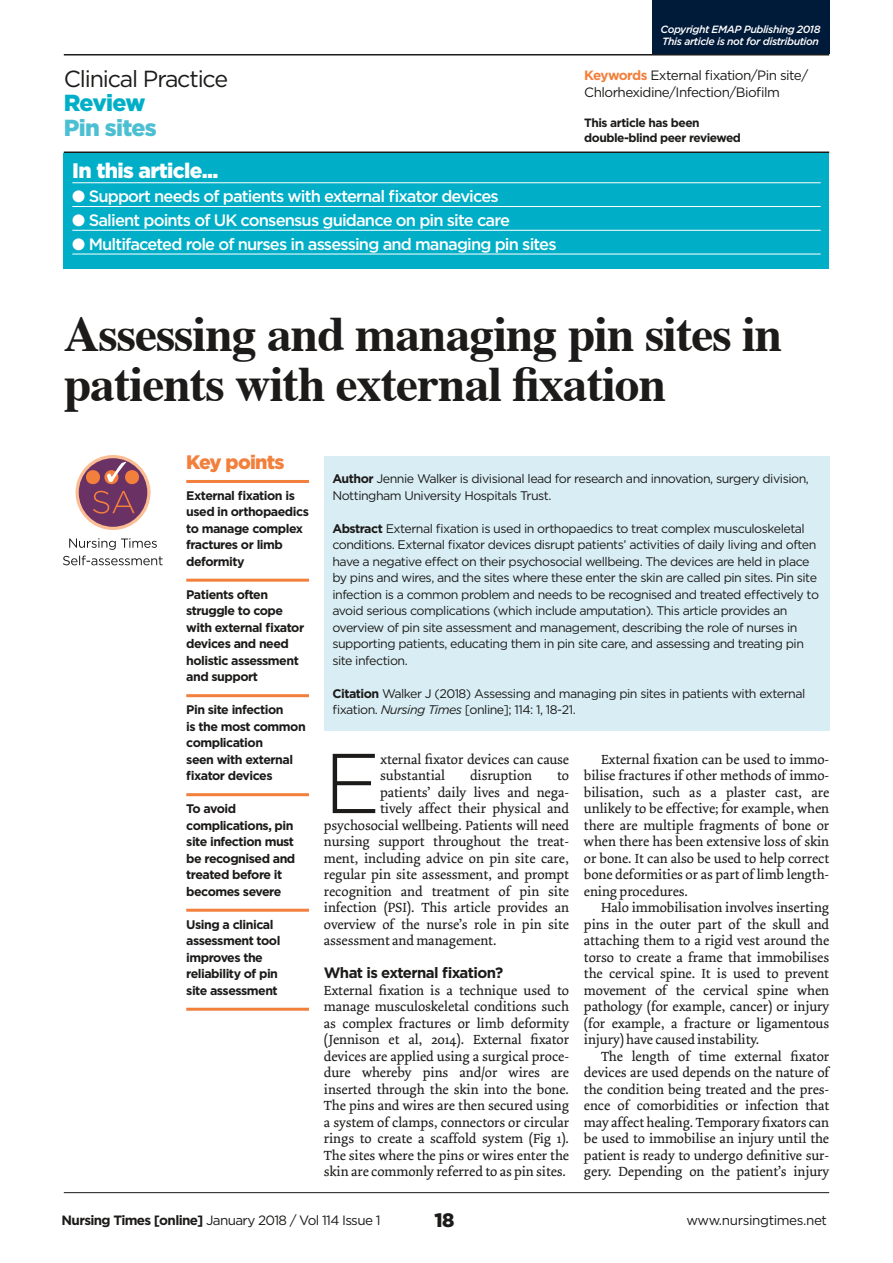
<style>
.page{position:relative;width:893px;height:1263px;background:#fff}
.page>*{position:absolute;margin:0;border:0;box-sizing:border-box;transform-origin:0 0}
.t1{font:300 84.6px "Gotham";color:#1c1b1a}
.t2{font:700 49.5px/49.5px "Times";letter-spacing:-.02em;color:#1c1b1a}
.t3{font:23.25px "Gotham";letter-spacing:-.05em;color:#1c1b1a}
.t4{font:900 23.25px "Gotham";letter-spacing:-.03em;color:#4dbfd2}
.t5{font:900 23.25px "Gotham";letter-spacing:-.04em;color:#00afc7}
.t6{font:900 21px "Gotham";letter-spacing:-.03em;color:#fff}
.t7{font:900 19.5px "Gotham";letter-spacing:-.04em;color:#f2803c}
.t8{font:900 19.5px "Gotham";color:#1c1b1a}
.t9{font:500 16.5px "Gotham";letter-spacing:-.05em;color:#fff}
.t10{font:700 15px "Gotham";letter-spacing:-.04em;color:#1c1b1a}
.t11{font:13.95px/16.5px "Dolly";letter-spacing:-.005em;color:#1c1b1a;text-align:justify}
.t12{font:13.5px/16.5px "Gotham";letter-spacing:-.04em;color:#1c1b1a}
.t13{font:12.45px/16.5px "Gotham";letter-spacing:-.04em;color:#1c1b1a}
.t14{font:700 12.45px/16.5px "Gotham";letter-spacing:-.04em;color:#1c1b1a}
.t15{font:700 12px/14.2px "Gotham";letter-spacing:-.04em;color:#1c1b1a}
.t16{font:italic 500 10.5px/12.8px "Gotham";letter-spacing:-.04em;color:#fff}
.s1{font-weight:700;color:#f2803c}
.s2{font-weight:700}
.s3{font-style:italic}
</style>
<div class="page">
<div style="left:652px;top:0;width:177px;height:54px;background:#001a39"></div>
<hr style="left:64px;top:152px;width:765px;height:1px;background:#1c1b1a">
<hr style="left:64px;top:54px;width:765px;height:2px;background:#1c1b1a">
<hr style="left:64px;top:1192px;width:765px;height:1px;background:#1c1b1a">
<hr style="left:186px;top:480px;width:123px;height:3px;background:#f2803c">
<hr style="left:186px;top:579px;width:123px;height:3px;background:#f2803c">
<hr style="left:186px;top:694px;width:123px;height:3px;background:#f2803c">
<hr style="left:186px;top:793px;width:123px;height:3px;background:#f2803c">
<hr style="left:186px;top:909px;width:123px;height:3px;background:#f2803c">
<hr style="left:186px;top:1008px;width:123px;height:3px;background:#f2803c">
<div style="left:324px;top:456px;width:505px;height:274px;background:#d9eef4"></div>
<div style="left:64px;top:153px;width:765px;height:115px;background:#00afc7"></div>
<hr style="left:72px;top:182px;width:749px;height:1px;background:#fff">
<hr style="left:72px;top:206px;width:749px;height:1px;background:#fff">
<hr style="left:72px;top:230px;width:749px;height:1px;background:#fff">
<hr style="left:72px;top:254px;width:749px;height:1px;background:#fff">
<svg style="left:63px;top:556px;width:100px;height:9px"></svg>
<svg style="left:69px;top:538px;width:88px;height:12px"></svg>
<svg style="left:76px;top:455px;width:74px;height:75px"></svg>
<div style="left:79px;top:458px;width:68px;height:69px;background:#6a3164;border-radius:50%"></div>
<svg style="left:93px;top:491px;width:42px;height:23px"></svg>
<svg style="left:85px;top:462px;width:55px;height:23px"></svg>
<h3 class="t3" style="left:64px;top:64px;width:166px">Clinical Practice</h3>
<h3 class="t5" style="left:64px;top:87px;width:83px">Review</h3>
<h3 class="t4" style="left:64px;top:112px;width:94px">Pin sites</h3>
<h3 class="t6" style="left:72px;top:156px;width:148px">In this article...</h3>
<p class="t9" style="left:72px;top:185px;width:428px">● Support needs of patients with external fixator devices</p>
<p class="t9" style="left:72px;top:209px;width:439px">● Salient points of UK consensus guidance on pin site care</p>
<p class="t9" style="left:72px;top:233px;width:486px">● Multifaceted role of nurses in assessing and managing pin sites</p>
<p class="t16" style="left:660px;top:23px;width:162px">Copyright EMAP Publishing 2018<br>This article is not for distribution</p>
<p class="t12" style="left:584px;top:67px;width:225px"><span class="s1">Keywords</span> External fixation/Pin site/<br>Chlorhexidine/Infection/Biofilm</p>
<p class="t15" style="left:584px;top:116px;width:158px">This article has been double-blind peer reviewed</p>
<h2 class="t2" style="left:64px;top:304px;width:720px">Assessing and managing pin sites in patients with external fixation</h2>
<h3 class="t7" style="left:186px;top:449px;width:100px">Key points</h3>
<p class="t14" style="left:186px;top:487px;width:124px">External fixation is used in orthopaedics to manage complex fractures or limb deformity</p>
<p class="t14" style="left:186px;top:586px;width:119px">Patients often struggle to cope with external fixator devices and need holistic assessment and support</p>
<p class="t14" style="left:186px;top:701px;width:121px">Pin site infection<br>is the most common complication<br>seen with external fixator devices</p>
<p class="t14" style="left:186px;top:800px;width:111px">To avoid complications, pin site infection must be recognised and treated before it becomes severe</p>
<p class="t14" style="left:186px;top:916px;width:96px">Using a clinical assessment tool improves the reliability of pin site assessment</p>
<p class="t13" style="left:332px;top:470px;width:478px"><span class="s2">Author</span> Jennie Walker is divisional lead for research and innovation, surgery division,<br>Nottingham University Hospitals Trust.</p>
<p class="t13" style="left:332px;top:520px;width:488px"><span class="s2">Abstract</span> External fixation is used in orthopaedics to treat complex musculoskeletal conditions. External fixator devices disrupt patients’ activities of daily living and often have a negative effect on their psychosocial wellbeing. The devices are held in place by pins and wires, and the sites where these enter the skin are called pin sites. Pin site infection is a common problem and needs to be recognised and treated effectively to avoid serious complications (which include amputation). This article provides an overview of pin site assessment and management, describing the role of nurses in supporting patients, educating them in pin site care, and assessing and treating pin site infection.</p>
<p class="t13" style="left:332px;top:685px;width:475px"><span class="s2">Citation</span> Walker J (2018) Assessing and managing pin sites in patients with external fixation. <span class="s3">Nursing Times</span> [online]; 114: 1, 18-21.</p>
<h1 class="t1" style="left:324px;top:730px;width:58px">E</h1>
<p class="t11" style="left:380px;top:751px;width:190px">xternal fixator devices can cause substantial</p>
<p class="t11" style="left:470px;top:767px;width:64px">disruption</p>
<p class="t11" style="left:557px;top:767px;width:13px">to</p>
<p class="t11" style="left:380px;top:784px;width:190px">patients’ daily lives and nega-</p>
<p class="t11" style="left:380px;top:800px;width:190px">tively affect their physical and</p>
<p class="t11" style="left:324px;top:817px;width:247px">psychosocial wellbeing. Patients will need</p>
<p class="t11" style="left:324px;top:833px;width:247px">nursing support throughout the treat-</p>
<p class="t11" style="left:324px;top:850px;width:247px">ment, including advice on pin site care,</p>
<p class="t11" style="left:324px;top:866px;width:247px">regular pin site assessment, and prompt</p>
<p class="t11" style="left:324px;top:883px;width:247px">recognition and treatment of pin site</p>
<p class="t11" style="left:324px;top:899px;width:247px">infection (PSI). This article provides an</p>
<p class="t11" style="left:324px;top:916px;width:247px">overview of the nurse’s role in pin site</p>
<p class="t11" style="left:324px;top:932px;width:174px">assessment and management.</p>
<p class="t10" style="left:324px;top:963px;width:181px">What is external fixation?</p>
<p class="t11" style="left:324px;top:982px;width:247px">External fixation is a technique used to manage musculoskeletal conditions such as complex fractures or limb deformity (Jennison et al, 2014). External fixator devices are applied using a surgical proce&shy;dure whereby pins and/or wires are inserted through the skin into the bone.<br>The pins and wires are then secured using a system of clamps, connectors or circular rings to create a scaffold system (Fig 1).<br>The sites where the pins or wires enter the skin are commonly referred to as pin sites.</p>
<p class="t11" style="left:584px;top:751px;width:247px;text-indent:17px">External fixation can be used to immo&shy;bilise fractures if other methods of immo&shy;bilisation, such as a plaster cast, are unlikely to be effective; for example, when there are multiple fragments of bone or when there has been extensive loss of skin or bone. It can also be used to help correct bone deformities or as part of limb length&shy;ening procedures.</p>
<p class="t11" style="left:584px;top:899px;width:247px;text-indent:17px">Halo immobilisation involves inserting pins in the outer part of the skull and attaching them to a rigid vest around the torso to create a frame that immobilises the cervical spine. It is used to prevent movement of the cervical spine when pathology (for example, cancer) or injury (for example, a fracture or ligamentous injury) have caused instability.</p>
<p class="t11" style="left:584px;top:1048px;width:247px;text-indent:17px">The length of time external fixator devices are used depends on the nature of the condition being treated and the pres&shy;ence of comorbidities or infection that may affect healing. Temporary fixators can be used to immobilise an injury until the patient is ready to undergo definitive sur&shy;gery. Depending on the patient’s injury</p>
<p class="t12" style="left:62px;top:1212px;width:320px"><span class="s2">Nursing Times [online]</span> January 2018 / Vol 114 Issue 1</p>
<h3 class="t8" style="left:434px;top:1207px;width:21px">18</h3>
<p class="t12" style="left:686px;top:1212px;width:142px">www.nursingtimes.net</p>
</div>
